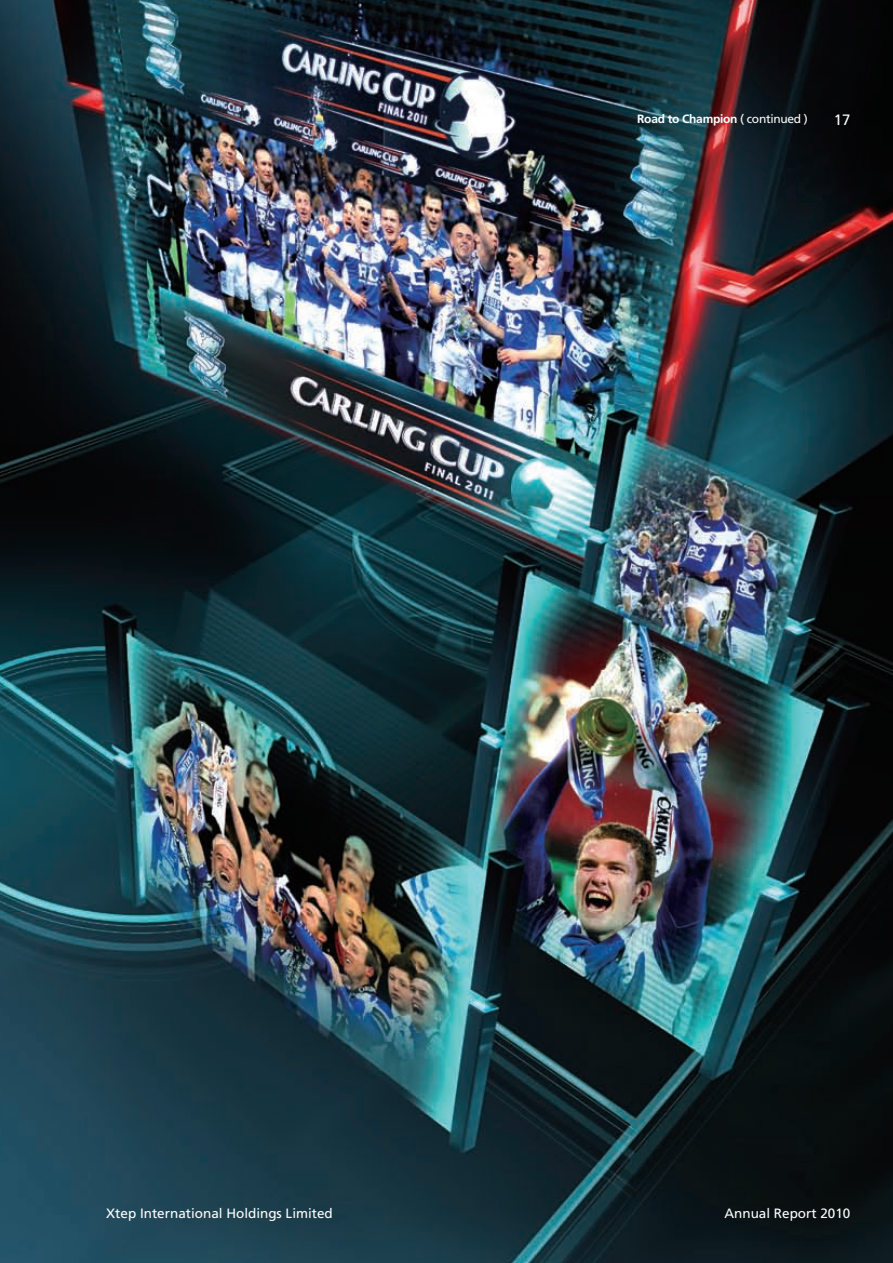
<style>
.page{position:relative;width:893px;height:1263px;background:#fff}
.page>*{position:absolute;margin:0;border:0;box-sizing:border-box;transform-origin:0 0}
.t1{font:15px "Frutiger LT Std";color:#fff}
.t2{font:13.5px "Frutiger LT Std";color:#fff}
.t3{font:700 12px "Frutiger LT Std";letter-spacing:-.025em;color:#fff}
.s1{font-weight:400}
</style>
<div class="page">
<img style="left:0;top:0;width:893px;height:1263px">
<p class="t3" style="left:637px;top:112px;width:172px">Road to Champion <span class="s1">( continued )</span></p>
<p class="t1" style="left:834px;top:111px;width:18px">17</p>
<p class="t2" style="left:106px;top:1206px;width:228px">Xtep International Holdings Limited</p>
<p class="t2" style="left:724px;top:1206px;width:128px">Annual Report 2010</p>
</div>
